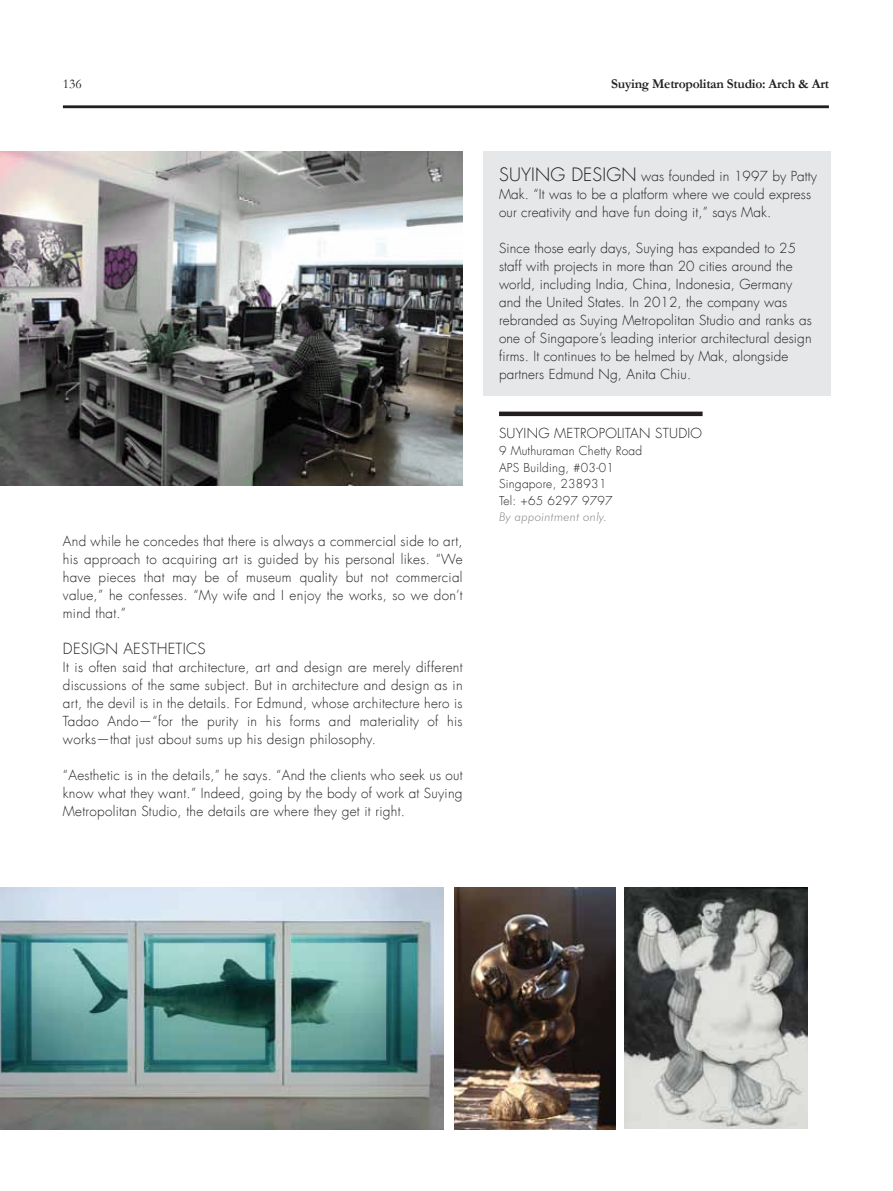
<style>
.page{position:relative;width:893px;height:1191px;background:#fff}
.page>*{position:absolute;margin:0;border:0;box-sizing:border-box;transform-origin:0 0}
.t1{font:300 15px "Futura LT";letter-spacing:.02em;color:#231f20}
.t2{font:300 13.5px/18px "Futura LT";letter-spacing:.01em;color:#231f20;text-align:justify}
.t3{font:700 13.5px "Garamond";letter-spacing:-.02em;color:#231f20}
.t4{font:13.5px "Garamond";color:#231f20}
.t5{font:300 12px/16.5px "Futura LT";letter-spacing:.02em;color:#231f20}
.t6{font:italic 300 12px "Futura BT";letter-spacing:.02em;color:#939598}
.s1{font-size:18px}
</style>
<div class="page">
<img style="left:0;top:887px;width:444px;height:242px">
<div style="left:483px;top:151px;width:347px;height:245px;background:#e6e7e8"></div>
<hr style="left:63px;top:105px;width:766px;height:3px;background:#231f20">
<img style="left:455px;top:887px;width:161px;height:242px">
<img style="left:624px;top:887px;width:183px;height:241px">
<div style="left:499px;top:411px;width:204px;height:5px;background:#231f20"></div>
<svg style="left:0;top:151px;width:463px;height:335px;background:#7c7c7c"></svg>
<p class="t4" style="left:63px;top:75px;width:20px">136</p>
<p class="t2" style="left:63px;top:532px;width:401px">And while he concedes that there is always a commercial side to art, his approach to acquiring art is guided by his personal likes. “We have pieces that may be of museum quality but not commercial value,” he confesses. “My wife and I enjoy the works, so we don’t mind that.”</p>
<p class="t1" style="left:63px;top:639px;width:144px">DESIGN AESTHETICS</p>
<p class="t2" style="left:63px;top:658px;width:401px">It is often said that architecture, art and design are merely different discussions of the same subject. But in architecture and design as in art, the devil is in the details. For Edmund, whose architecture hero is Tadao Ando—“for the purity in his forms and materiality of his works—that just about sums up his design philosophy.</p>
<p class="t2" style="left:63px;top:766px;width:401px">“Aesthetic is in the details,” he says. “And the clients who seek us out know what they want.” Indeed, going by the body of work at Suying Metropolitan Studio, the details are where they get it right.</p>
<p class="t3" style="left:611px;top:75px;width:219px">Suying Metropolitan Studio: Arch &amp; Art</p>
<p class="t2" style="left:499px;top:168px;width:319px;text-align:left"><span class="s1">SUYING DESIGN</span> was founded in 1997 by Patty<br>Mak. “It was to be a platform where we could express our creativity and have fun doing it,” says Mak.</p>
<p class="t2" style="left:499px;top:240px;width:314px;text-align:left">Since those early days, Suying has expanded to 25 staff with projects in more than 20 cities around the world, including India, China, Indonesia, Germany and the United States. In 2012, the company was rebranded as Suying Metropolitan Studio and ranks as one of Singapore’s leading interior architectural design firms. It continues to be helmed by Mak, alongside partners Edmund Ng, Anita Chiu.</p>
<p class="t2" style="left:499px;top:425px;width:205px">SUYING METROPOLITAN STUDIO</p>
<p class="t5" style="left:499px;top:443px;width:145px">9 Muthuraman Chetty Road<br>APS Building, #03-01<br>Singapore, 238931<br>Tel: +65 6297 9797</p>
<p class="t6" style="left:499px;top:509px;width:110px">By appointment only.</p>
</div>
